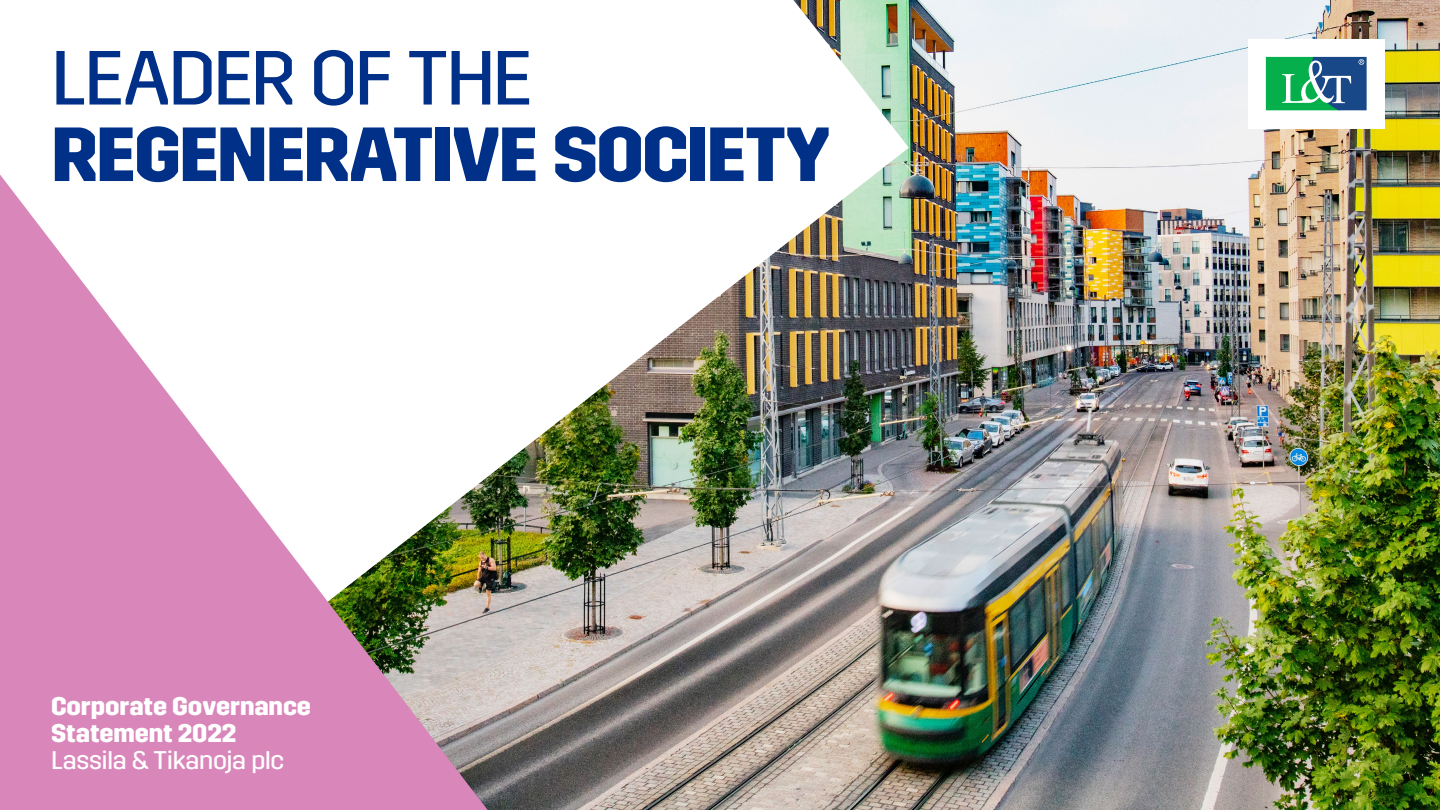
<style>
.page{position:relative;width:1440px;height:810px;background:#fff}
.page>*{position:absolute;margin:0;border:0;box-sizing:border-box;transform-origin:0 0}
.t1{font:700 76.5px "LT Trim";letter-spacing:-.03em;color:#003087}
.t2{font:76.5px "LT Trim";letter-spacing:-.03em;color:#003087}
.t3{font:700 25.5px/27px "LT Trim";letter-spacing:-.005em;color:#fff}
.t4{font:25.5px "LT Trim";letter-spacing:-.01em;color:#fff}
</style>
<div class="page">
<img style="left:488px;top:0;width:952px;height:810px">
<img style="left:0;top:0;width:909px;height:793px">
<svg style="left:0;top:175px;width:488px;height:635px;fill:#d986ba"></svg>
<div style="left:1248px;top:39px;width:137px;height:89px;background:#fff"></div>
<svg style="left:1266px;top:57px;width:101px;height:53px;background:#33917f"></svg>
<h1 class="t2" style="left:51px;top:35px;width:483px">LEADER OF THE</h1>
<h1 class="t1" style="left:51px;top:111px;width:781px">REGENERATIVE SOCIETY</h1>
<p class="t3" style="left:51px;top:693px;width:262px">Corporate Governance<br>Statement 2022</p>
<p class="t4" style="left:51px;top:746px;width:235px">Lassila &amp; Tikanoja plc</p>
</div>
